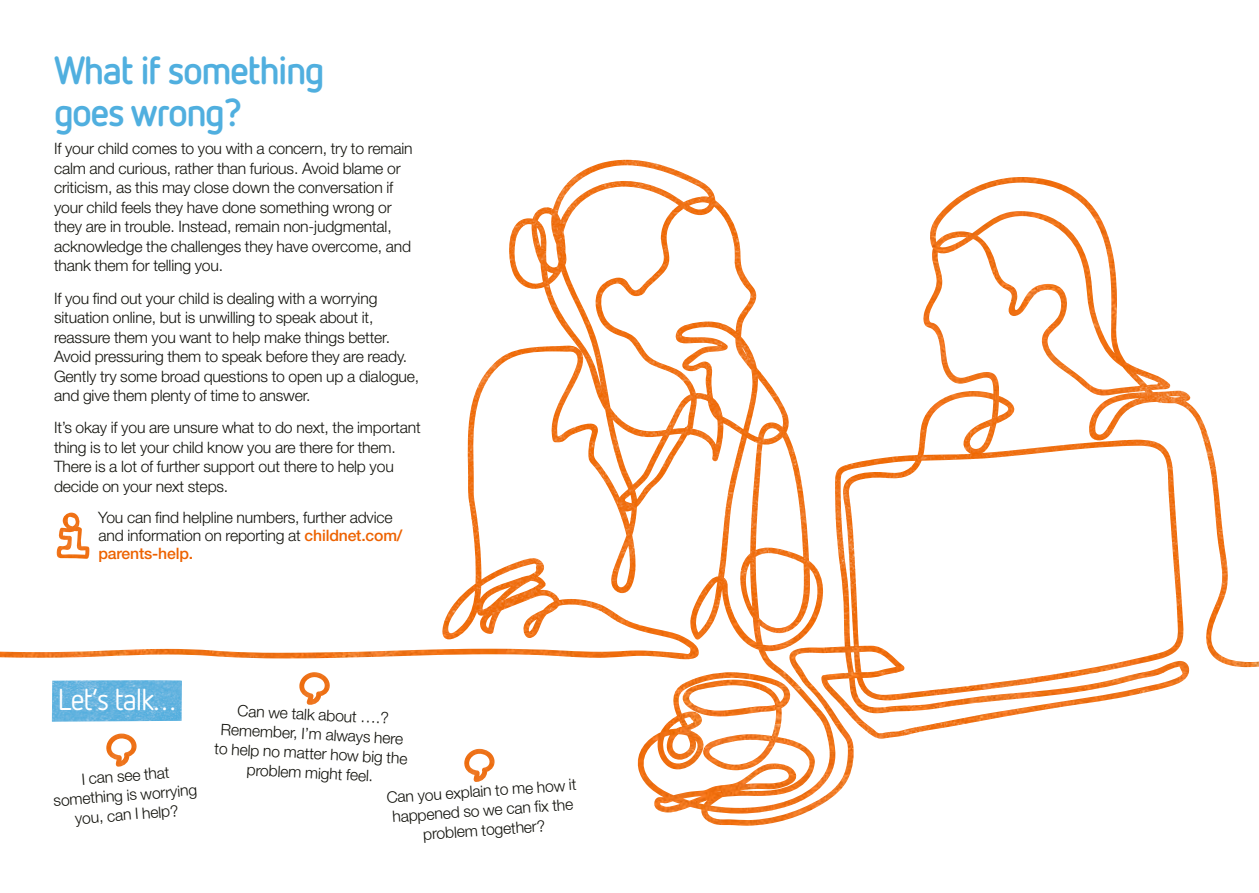
<style>
.page{position:relative;width:1259px;height:893px;background:#fff}
.page>*{position:absolute;margin:0;border:0;box-sizing:border-box;transform-origin:0 0}
.t1{font:700 39px/42px "Netto OT";letter-spacing:-.04em;color:#50afdf}
.t2{font:30px "Netto OT";letter-spacing:-.04em;color:#fff}
.t3{font:300 15.75px/19.5px "Helvetica Neue";letter-spacing:-.01em;color:#12120c}
.s1{font-weight:500;color:#ed6200}
</style>
<div class="page">
<img style="left:0;top:621px;width:905px;height:51px">
<img style="left:444px;top:519px;width:105px;height:102px">
<img style="left:467px;top:361px;width:30px;height:158px">
<img style="left:592px;top:262px;width:168px;height:154px">
<img style="left:509px;top:163px;width:93px;height:99px">
<img style="left:549px;top:569px;width:308px;height:52px">
<img style="left:551px;top:416px;width:419px;height:102px">
<img style="left:637px;top:724px;width:228px;height:96px">
<img style="left:613px;top:518px;width:23px;height:52px">
<img style="left:602px;top:160px;width:123px;height:50px">
<img style="left:666px;top:672px;width:523px;height:52px">
<img style="left:660px;top:210px;width:81px;height:52px">
<img style="left:719px;top:518px;width:136px;height:52px">
<img style="left:760px;top:371px;width:27px;height:45px">
<img style="left:865px;top:723px;width:103px;height:16px">
<img style="left:923px;top:177px;width:205px;height:239px">
<img style="left:970px;top:416px;width:245px;height:51px">
<img style="left:1064px;top:621px;width:195px;height:52px">
<img style="left:1167px;top:467px;width:61px;height:154px">
<img style="left:1128px;top:363px;width:53px;height:47px">
<img style="left:1180px;top:391px;width:19px;height:25px">
<img style="left:56px;top:513px;width:34px;height:46px">
<img style="left:106px;top:733px;width:31px;height:34px">
<img style="left:299px;top:672px;width:31px;height:33px">
<img style="left:464px;top:749px;width:31px;height:33px">
<img style="left:52px;top:680px;width:130px;height:42px">
<h1 class="t1" style="left:54px;top:49px;width:272px">What if something goes wrong?</h1>
<p class="t3" style="left:54px;top:139px;width:360px">If your child comes to you with a concern, try to remain calm and curious, rather than furious. Avoid blame or criticism, as this may close down the conversation if your child feels they have done something wrong or they are in trouble. Instead, remain non-judgmental, acknowledge the challenges they have overcome, and thank them for telling you.</p>
<p class="t3" style="left:54px;top:288px;width:367px">If you find out your child is dealing with a worrying situation online, but is unwilling to speak about it, reassure them you want to help make things better.<br>Avoid pressuring them to speak before they are ready.<br>Gently try some broad questions to open up a dialogue, and give them plenty of time to answer.</p>
<p class="t3" style="left:54px;top:418px;width:368px">It’s okay if you are unsure what to do next, the important thing is to let your child know you are there for them.<br>There is a lot of further support out there to help you decide on your next steps.</p>
<p class="t3" style="left:98px;top:508px;width:306px;line-height:18px">You can find helpline numbers, further advice and information on reporting at <span class="s1">childnet.com/ parents-help.</span></p>
<h2 class="t2" style="left:58px;top:681px;width:120px">Let’s talk…</h2>
<p class="t3" style="left:51px;top:771px;width:145px;text-align:center;rotate:-4deg">I can see that something is worrying you, can I help?</p>
<p class="t3" style="left:217px;top:699px;width:195px;text-align:center;rotate:3deg">Can we talk about ….?<br>Remember, I’m always here to help no matter how big the problem might feel.</p>
<p class="t3" style="left:386px;top:787px;width:192px;text-align:center;rotate:-4deg">Can you explain to me how it happened so we can fi x the problem together?</p>
</div>
